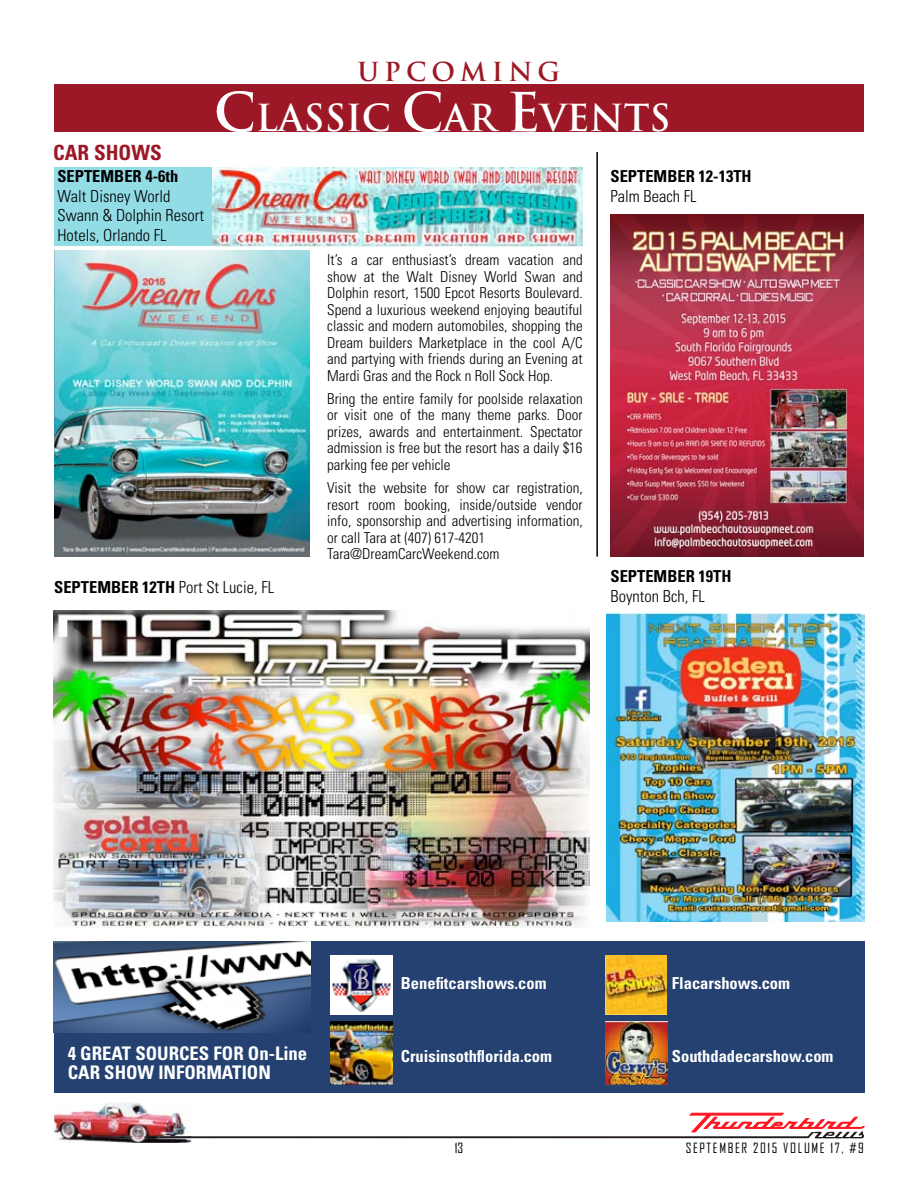
<style>
.page{position:relative;width:918px;height:1188px;background:#fff}
.page>*{position:absolute;margin:0;border:0;box-sizing:border-box;transform-origin:0 0}
.t1{font:700 36.3px "Trajan Pro";color:#fff}
.t2{font:700 25.5px "Trajan Pro";letter-spacing:.2em;color:#9d1826}
.t3{font:700 condensed 21px "Univers";color:#9d1826}
.t4{font:700 condensed 18.75px "Univers";color:#fff}
.t5{font:300 condensed 16.5px/19.5px "Univers";color:#000}
.t6{font:700 condensed 16.5px "Univers";color:#fff}
.t7{font:700 condensed 16.5px "Univers";color:#000}
.t8{font:300 condensed 15px/16.5px "Univers";color:#000;text-align:justify}
.t9{font:13.5px "Agency FB";letter-spacing:.12em;color:#000}
.s1{font-size:52.5px}
.s2{font-weight:700}
</style>
<div class="page">
<svg style="left:191px;top:1113px;width:674px;height:25px"></svg>
<img style="left:54px;top:1102px;width:137px;height:41px">
<img style="left:116px;top:1136px;width:75px;height:2px">
<div style="left:54px;top:167px;width:529px;height:78px;background:#92dce6"></div>
<div style="left:54px;top:942px;width:811px;height:151px;background:#244171"></div>
<img style="left:54px;top:942px;width:257px;height:90px">
<div style="left:54px;top:84px;width:810px;height:48px;background:#9d1826"></div>
<img style="left:330px;top:956px;width:63px;height:58px">
<img style="left:330px;top:1022px;width:63px;height:63px">
<img style="left:605px;top:956px;width:62px;height:58px">
<img style="left:605px;top:1022px;width:62px;height:63px">
<hr style="left:596px;top:152px;width:2px;height:405px;background:#000">
<img style="left:213px;top:167px;width:370px;height:79px">
<img style="left:54px;top:251px;width:256px;height:306px">
<img style="left:611px;top:215px;width:253px;height:342px">
<img style="left:53px;top:610px;width:536px;height:318px">
<img style="left:607px;top:613px;width:258px;height:308px">
<h2 class="t2" style="left:357px;top:56px;width:204px">UPCOMING</h2>
<h3 class="t3" style="left:53px;top:140px;width:110px">CAR SHOWS</h3>
<p class="t7" style="left:57px;top:166px;width:122px">SEPTEMBER 4-6th</p>
<p class="t5" style="left:57px;top:186px;width:148px">Walt Disney World<br>Swann &amp; Dolphin Resort<br>Hotels, Orlando FL</p>
<h1 class="t1" style="left:214px;top:96px;width:458px"><span class="s1">C</span>LASSIC <span class="s1">C</span>AR <span class="s1">E</span>VENTS</h1>
<p class="t8" style="left:327px;top:252px;width:257px">It’s a car enthusiast’s dream vacation and show at the Walt Disney World Swan and Dolphin resort, 1500 Epcot Resorts Boulevard.<br>Spend a luxurious weekend enjoying beautiful classic and modern automobiles, shopping the Dream builders Marketplace in the cool A/C and partying with friends during an Evening at Mardi Gras and the Rock n Roll Sock Hop.</p>
<p class="t8" style="left:327px;top:390px;width:257px">Bring the entire family for poolside relaxation or visit one of the many theme parks. Door prizes, awards and entertainment. Spectator admission is free but the resort has a daily $16 parking fee per vehicle</p>
<p class="t8" style="left:327px;top:480px;width:257px;text-align:left">Visit the website for show car registration, resort room booking, inside/outside vendor info, sponsorship and advertising information, or call Tara at (407) 617-4201<br>Tara@DreamCarcWeekend.com</p>
<p class="t7" style="left:611px;top:166px;width:143px">SEPTEMBER 12-13TH</p>
<p class="t5" style="left:611px;top:186px;width:88px">Palm Beach FL</p>
<p class="t5" style="left:54px;top:578px;width:221px"><span class="s2">SEPTEMBER 12TH</span> Port St Lucie, FL</p>
<p class="t7" style="left:611px;top:566px;width:122px">SEPTEMBER 19TH</p>
<p class="t5" style="left:611px;top:586px;width:96px">Boynton Bch, FL</p>
<p class="t6" style="left:401px;top:973px;width:147px">Benefitcarshows.com</p>
<p class="t6" style="left:672px;top:973px;width:120px">Flacarshows.com</p>
<p class="t4" style="left:68px;top:1041px;width:241px">4 GREAT SOURCES FOR On-Line</p>
<p class="t6" style="left:672px;top:1046px;width:163px">Southdadecarshow.com</p>
<p class="t4" style="left:68px;top:1061px;width:205px">CAR SHOW INFORMATION</p>
<p class="t6" style="left:401px;top:1046px;width:153px">Cruisinsothflorida.com</p>
<p class="t9" style="left:455px;top:1140px;width:10px">13</p>
<p class="t9" style="left:686px;top:1140px;width:180px">SEPTEMBER 2015 VOLUME 17, #9</p>
</div>
